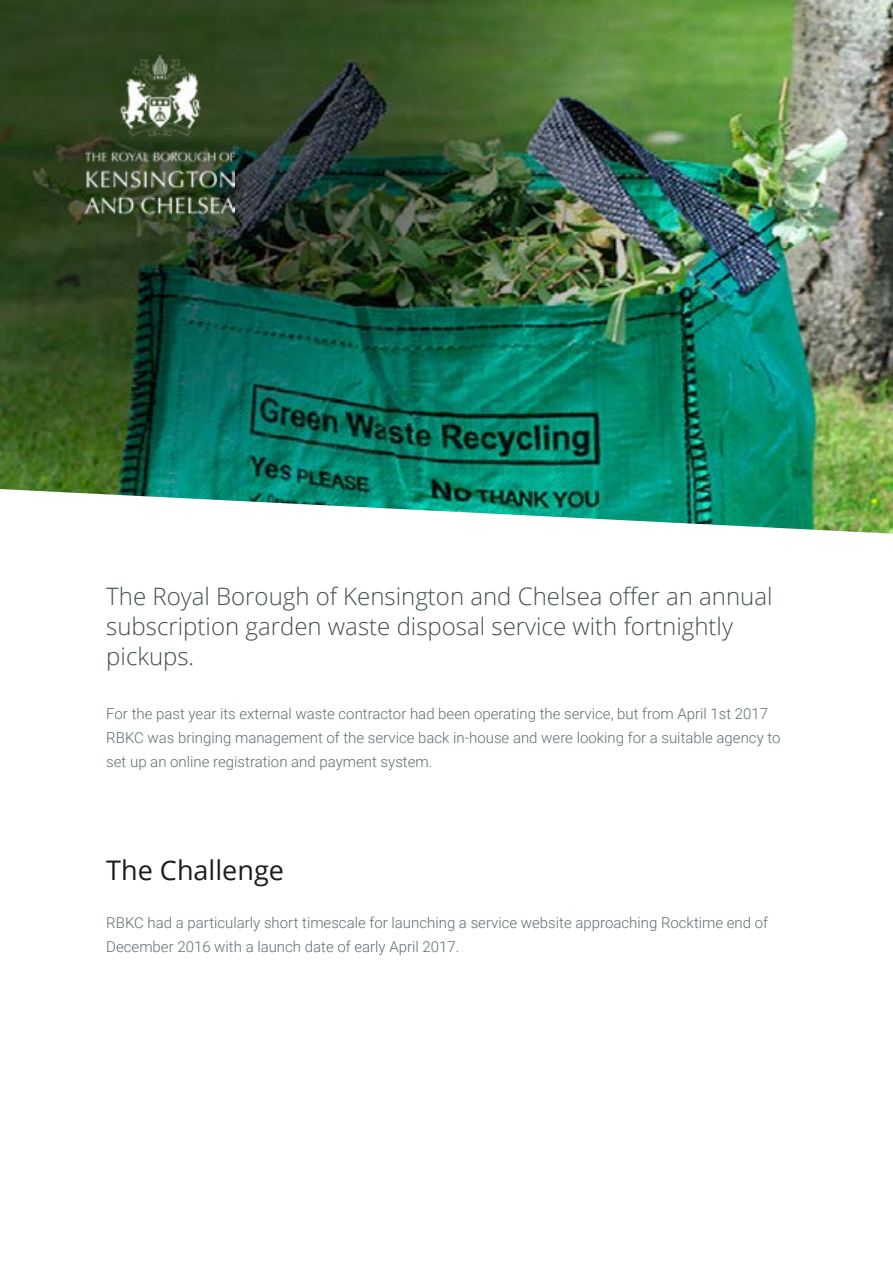
<style>
.page{position:relative;width:893px;height:1263px;background:#fff}
.page>*{position:absolute;margin:0;border:0;box-sizing:border-box;transform-origin:0 0}
.t1{font:27px "Open Sans";color:#1b1c1d}
.t2{font:300 24px/30px "Open Sans";color:#434f4f}
.t3{font:300 15px/24px "Roboto";color:#5f6e71}
</style>
<div class="page">
<img style="left:0;top:0;width:893px;height:534px">
<img style="left:86px;top:55px;width:149px;height:163px">
<h2 class="t2" style="left:106px;top:581px;width:668px">The Royal Borough of Kensington and Chelsea offer an annual subscription garden waste disposal service with fortnightly pickups.</h2>
<p class="t3" style="left:106px;top:701px;width:676px">For the past year its external waste contractor had been operating the service, but from April 1st 2017<br>RBKC was bringing management of the service back in-house and were looking for a suitable agency to set up an online registration and payment system.</p>
<h1 class="t1" style="left:106px;top:851px;width:179px">The Challenge</h1>
<p class="t3" style="left:106px;top:910px;width:663px">RBKC had a particularly short timescale for launching a service website approaching Rocktime end of<br>December 2016 with a launch date of early April 2017.</p>
</div>
